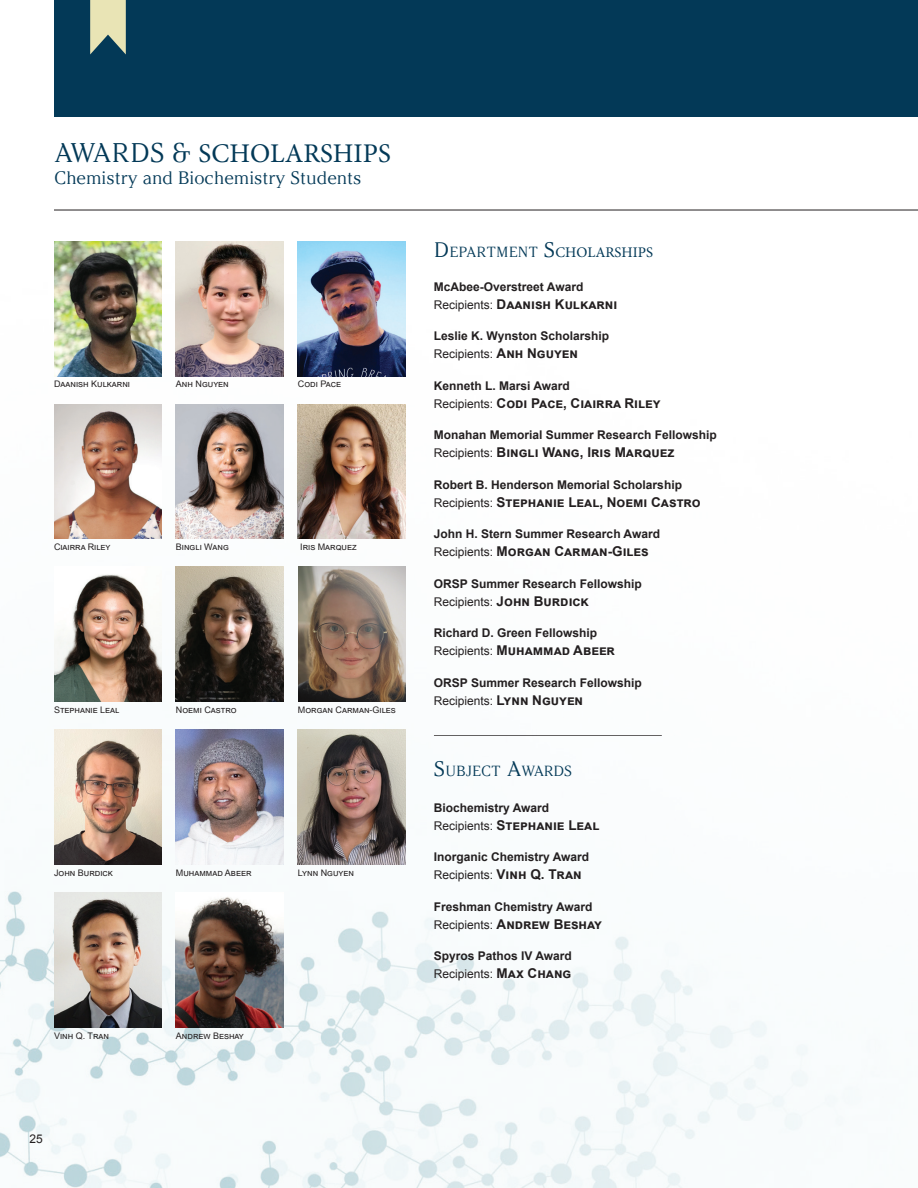
<style>
.page{position:relative;width:918px;height:1188px;background:#fff}
.page>*{position:absolute;margin:0;border:0;box-sizing:border-box;transform-origin:0 0}
.t1{font:27px "Minion Pro";color:#033957}
.t2{font:18px "Argesta Display";color:#033957}
.t3{font:14.7px "Minion Pro";color:#033957}
.t4{font:14.7px "Argesta Display";color:#033957}
.t5{font:700 13.5px "Arial";color:#231f20}
.t6{font:700 13.5px "Arial";letter-spacing:.025em;color:#231f20}
.t7{font:700 12px "Arial";color:#231f20}
.t8{font:12px "Arial";color:#231f20}
.t9{font:9px "Arial";color:#231f20}
.s1{font-family:"Argesta Display"}
.s2{font-family:"Argesta Display";font-size:21px}
.s3{font-weight:400;font-size:12px}
.s4{font-weight:700;font-size:13.5px}
.s5{font-size:21px}
</style>
<div class="page">
<img style="left:0;top:270px;width:840px;height:918px">
<hr style="left:434px;top:735px;width:228px;height:1px;background:#231f20">
<hr style="left:54px;top:210px;width:864px;height:1px;background:#231f20">
<div style="left:54px;top:0;width:864px;height:116px;background:#033957"></div>
<svg style="left:90px;top:0;width:36px;height:54px"></svg>
<img style="left:54px;top:241px;width:108px;height:135px">
<img style="left:176px;top:241px;width:108px;height:135px">
<img style="left:298px;top:241px;width:108px;height:135px">
<img style="left:54px;top:404px;width:108px;height:135px">
<img style="left:176px;top:404px;width:108px;height:135px">
<img style="left:298px;top:404px;width:108px;height:135px">
<img style="left:54px;top:567px;width:108px;height:135px">
<img style="left:176px;top:567px;width:108px;height:135px">
<img style="left:298px;top:567px;width:108px;height:135px">
<img style="left:54px;top:730px;width:108px;height:135px">
<img style="left:176px;top:730px;width:108px;height:135px">
<img style="left:298px;top:730px;width:108px;height:135px">
<img style="left:54px;top:893px;width:108px;height:134px">
<img style="left:176px;top:893px;width:108px;height:134px">
<h1 class="t1" style="left:54px;top:136px;width:338px"><span class="s1">AWARDS &amp;</span> SCHOLARSHIPS</h1>
<h1 class="t2" style="left:54px;top:167px;width:309px">Chemistry and biochemistry Students</h1>
<p class="t9" style="left:54px;top:378px;width:78px">Daanish Kulkarni</p>
<p class="t9" style="left:176px;top:378px;width:54px">Anh Nguyen</p>
<p class="t9" style="left:298px;top:378px;width:45px">Codi Pace</p>
<p class="t9" style="left:54px;top:541px;width:58px">Ciairra Riley</p>
<p class="t9" style="left:176px;top:541px;width:54px">Bingli Wang</p>
<p class="t9" style="left:300px;top:541px;width:58px">Iris Marquez</p>
<p class="t9" style="left:54px;top:704px;width:67px">Stephanie Leal</p>
<p class="t9" style="left:176px;top:704px;width:62px">Noemi Castro</p>
<p class="t9" style="left:298px;top:704px;width:99px">Morgan Carman-Giles</p>
<p class="t9" style="left:54px;top:866px;width:60px">John Burdick</p>
<p class="t9" style="left:176px;top:866px;width:75px">Muhammad Abeer</p>
<p class="t9" style="left:298px;top:866px;width:58px">Lynn Nguyen</p>
<p class="t9" style="left:54px;top:1029px;width:57px">Vinh Q. Tran</p>
<p class="t9" style="left:176px;top:1029px;width:69px">Andrew Beshay</p>
<p class="t8" style="left:30px;top:1130px;width:15px">25</p>
<h2 class="t3" style="left:434px;top:243px;width:221px"><span class="s2">D</span><span class="s1">EPARTMENT</span> <span class="s2">S</span>CHOLARSHIPS</h2>
<h3 class="t7" style="left:434px;top:278px;width:151px">McAbee-Overstreet Award</h3>
<p class="t6" style="left:434px;top:294px;width:185px"><span class="s3">Recipients:</span> Daanish Kulkarni</p>
<h3 class="t7" style="left:434px;top:328px;width:177px">Leslie K. Wynston Scholarship</h3>
<p class="t8" style="left:434px;top:346px;width:146px">Recipients: <span class="s4">Anh Nguyen</span></p>
<h3 class="t7" style="left:434px;top:377px;width:138px">Kenneth L. Marsi Award</h3>
<p class="t5" style="left:434px;top:393px;width:228px"><span class="s3">Recipients:</span> Codi Pace, Ciairra Riley</p>
<h3 class="t7" style="left:434px;top:427px;width:284px">Monahan Memorial Summer Research Fellowship</h3>
<p class="t5" style="left:434px;top:443px;width:242px"><span class="s3">Recipients:</span> Bingli Wang, Iris Marquez</p>
<h3 class="t7" style="left:434px;top:476px;width:250px">Robert B. Henderson Memorial Scholarship</h3>
<p class="t5" style="left:434px;top:492px;width:268px"><span class="s3">Recipients:</span> Stephanie Leal, Noemi Castro</p>
<h3 class="t7" style="left:434px;top:526px;width:228px">John H. Stern Summer Research Award</h3>
<p class="t6" style="left:434px;top:542px;width:216px"><span class="s3">Recipients:</span> Morgan Carman-Giles</p>
<h3 class="t7" style="left:434px;top:575px;width:209px">ORSP Summer Research Fellowship</h3>
<p class="t8" style="left:434px;top:593px;width:156px">Recipients: <span class="s4">John Burdick</span></p>
<h3 class="t7" style="left:434px;top:625px;width:165px">Richard D. Green Fellowship</h3>
<p class="t5" style="left:434px;top:641px;width:179px"><span class="s3">Recipients:</span> Muhammad Abeer</p>
<h3 class="t7" style="left:434px;top:674px;width:209px">ORSP Summer Research Fellowship</h3>
<p class="t8" style="left:434px;top:692px;width:151px">Recipients: <span class="s4">Lynn Nguyen</span></p>
<h2 class="t4" style="left:434px;top:762px;width:140px"><span class="s5">S</span>UBJECT <span class="s5">A</span>WARDS</h2>
<h3 class="t7" style="left:434px;top:799px;width:117px">Biochemistry Award</h3>
<p class="t5" style="left:434px;top:816px;width:167px"><span class="s3">Recipients:</span> Stephanie Leal</p>
<h3 class="t7" style="left:434px;top:849px;width:157px">Inorganic Chemistry Award</h3>
<p class="t8" style="left:434px;top:867px;width:149px">Recipients: <span class="s4">Vinh Q. Tran</span></p>
<h3 class="t7" style="left:434px;top:898px;width:160px">Freshman Chemistry Award</h3>
<p class="t5" style="left:434px;top:915px;width:169px"><span class="s3">Recipients:</span> Andrew Beshay</p>
<h3 class="t7" style="left:434px;top:948px;width:140px">Spyros Pathos IV Award</h3>
<p class="t8" style="left:434px;top:966px;width:139px">Recipients: <span class="s4">Max Chang</span></p>
</div>
